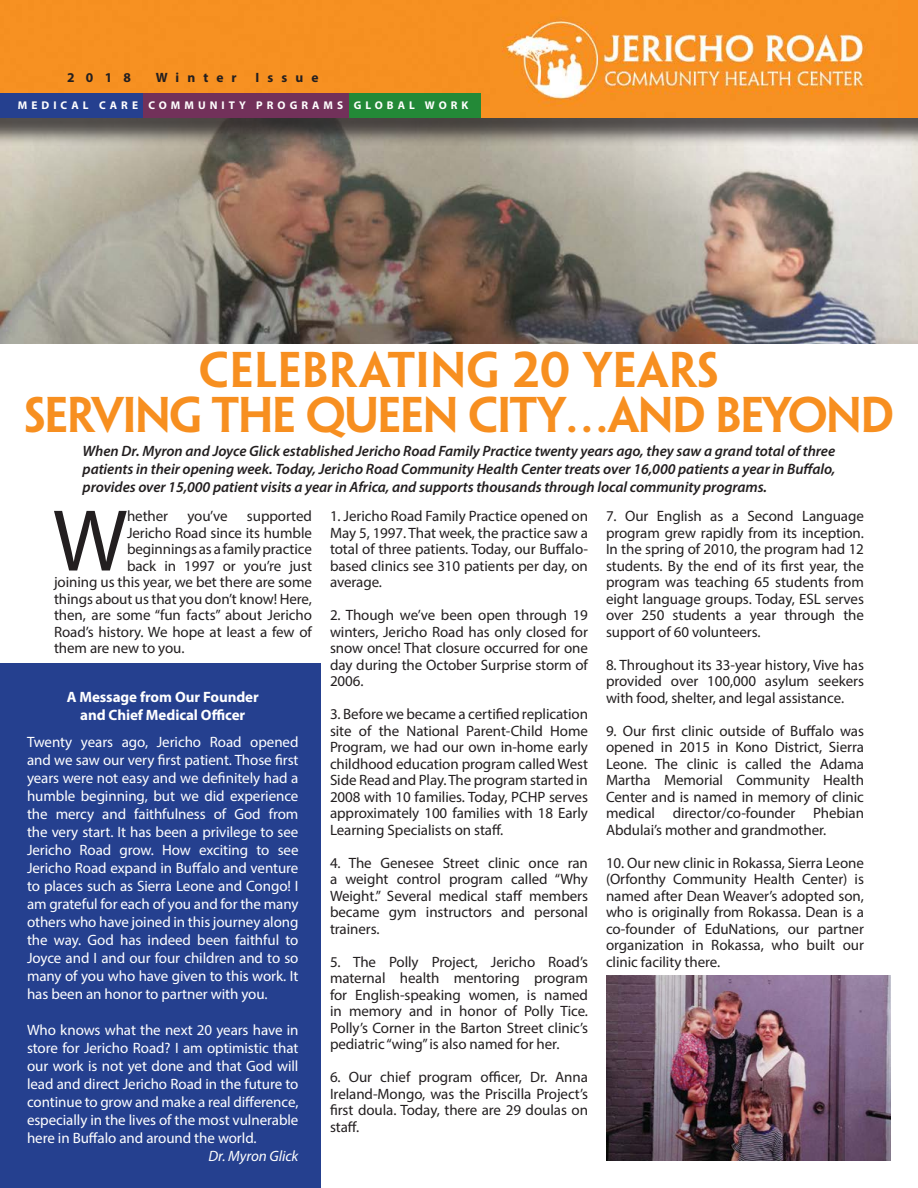
<style>
.page{position:relative;width:918px;height:1188px;background:#fff}
.page>*{position:absolute;margin:0;border:0;box-sizing:border-box;transform-origin:0 0}
.t1{font:88.5px "Myriad Pro";color:#231f20}
.t2{font:600 45px "Penumbra Flare Std";letter-spacing:-.04em;color:#f78f20}
.t3{font:600 45px "Penumbra Flare Std";letter-spacing:.005em;color:#f78f20}
.Paragraph_Style_1{font:15px/16.5px "Myriad Pro";letter-spacing:-.005em;color:#231f20;text-align:justify}
.Paragraph_Style_1-2{font:15px/18px "Myriad Pro";letter-spacing:-.005em;color:#fff;text-align:justify}
.Paragraph_Style_1-3{font:italic 600 15px/18px "Myriad Pro";letter-spacing:-.005em;color:#231f20;text-align:justify}
.Paragraph_Style_1-4{font:700 15px "Myriad Pro";letter-spacing:-.005em;color:#fff}
.Paragraph_Style_1-5{font:italic 15px "Myriad Pro";letter-spacing:-.005em;color:#fff}
.t4{font:700 13.5px "Myriad Pro";letter-spacing:.6em;color:#231f20}
.t5{font:700 11.25px "Myriad Pro";letter-spacing:.36em;color:#fff}
</style>
<div class="page">
<img style="left:0;top:146px;width:918px;height:198px">
<div style="left:0;top:0;width:918px;height:146px;background:#231f20;opacity:.75"></div>
<img style="left:0;top:0;width:901px;height:117px">
<div style="left:0;top:93px;width:145px;height:24px;background:#25408f"></div>
<div style="left:348px;top:93px;width:133px;height:24px;background:#238937"></div>
<div style="left:144px;top:93px;width:205px;height:24px;background:#72315a"></div>
<div style="left:0;top:664px;width:321px;height:524px;background:#25408f"></div>
<img style="left:606px;top:975px;width:285px;height:186px">
<p class="t4" style="left:67px;top:68px;width:65px">2018</p>
<p class="t4" style="left:156px;top:68px;width:82px">Winter</p>
<p class="t4" style="left:256px;top:68px;width:64px">Issue</p>
<p class="t5" style="left:18px;top:98px;width:452px">MEDICAL CARE COMMUNITY PROGRAMS GLOBAL WORK</p>
<p class="t3" style="left:199px;top:342px;width:522px">CELEBRATING 20 YEARS</p>
<p class="t2" style="left:24px;top:387px;width:871px">SERVING THE QUEEN CITY…AND BEYOND</p>
<p class="Paragraph_Style_1-3" style="left:83px;top:442px;width:754px">When Dr. Myron and Joyce Glick established Jericho Road Family Practice twenty years ago, they saw a grand total of three patients in their opening week. Today, Jericho Road Community Health Center treats over 16,000 patients a year in Buffalo, provides over 15,000 patient visits a year in Africa, and supports thousands through local community programs.</p>
<p class="t1" style="left:53px;top:486px;width:76px">W</p>
<p class="Paragraph_Style_1" style="left:127px;top:507px;width:43px">hether</p>
<p class="Paragraph_Style_1" style="left:187px;top:507px;width:42px">you’ve</p>
<p class="Paragraph_Style_1" style="left:247px;top:507px;width:67px">supported</p>
<p class="Paragraph_Style_1" style="left:330px;top:507px;width:260px">1. Jericho Road Family Practice opened on May 5, 1997. That week, the practice saw a total of three patients. Today, our Buffalo&shy;based clinics see 310 patients per day, on average.</p>
<p class="Paragraph_Style_1" style="left:330px;top:606px;width:260px">2. Though we’ve been open through 19 winters, Jericho Road has only closed for snow once! That closure occurred for one day during the October Surprise storm of 2006.</p>
<p class="Paragraph_Style_1" style="left:330px;top:705px;width:260px">3. Before we became a certified replication site of the National Parent-Child Home Program, we had our own in-home early childhood education program called West Side Read and Play. The program started in 2008 with 10 families. Today, PCHP serves approximately 100 families with 18 Early Learning Specialists on staff.</p>
<p class="Paragraph_Style_1" style="left:330px;top:854px;width:260px">4. The Genesee Street clinic once ran a weight control program called “Why Weight.” Several medical staff members became gym instructors and personal trainers.</p>
<p class="Paragraph_Style_1" style="left:330px;top:953px;width:260px">5. The Polly Project, Jericho Road’s maternal health mentoring program for English-speaking women, is named in memory and in honor of Polly Tice.<br>Polly’s Corner in the Barton Street clinic’s pediatric “wing” is also named for her.</p>
<p class="Paragraph_Style_1" style="left:330px;top:1068px;width:260px">6. Our chief program officer, Dr. Anna Ireland-Mongo, was the Priscilla Project’s first doula. Today, there are 29 doulas on staff.</p>
<p class="Paragraph_Style_1" style="left:606px;top:507px;width:260px">7. Our English as a Second Language program grew rapidly from its inception.<br>In the spring of 2010, the program had 12 students. By the end of its first year, the program was teaching 65 students from eight language groups. Today, ESL serves over 250 students a year through the support of 60 volunteers.</p>
<p class="Paragraph_Style_1" style="left:606px;top:656px;width:260px">8. Throughout its 33-year history, Vive has provided over 100,000 asylum seekers with food, shelter, and legal assistance.</p>
<p class="Paragraph_Style_1" style="left:606px;top:722px;width:260px">9. Our first clinic outside of Buffalo was opened in 2015 in Kono District, Sierra Leone. The clinic is called the Adama Martha Memorial Community Health Center and is named in memory of clinic medical director/co-founder Phebian Abdulai’s mother and grandmother.</p>
<p class="Paragraph_Style_1" style="left:606px;top:854px;width:260px">10. Our new clinic in Rokassa, Sierra Leone (Orfonthy Community Health Center) is named after Dean Weaver’s adopted son, who is originally from Rokassa. Dean is a co-founder of EduNations, our partner organization in Rokassa, who built our clinic facility there.</p>
<p class="Paragraph_Style_1" style="left:127px;top:524px;width:186px">Jericho Road since its humble</p>
<p class="Paragraph_Style_1" style="left:127px;top:540px;width:186px">beginnings as a family practice</p>
<p class="Paragraph_Style_1" style="left:127px;top:557px;width:186px">back in 1997 or you’re just</p>
<p class="Paragraph_Style_1" style="left:54px;top:573px;width:259px">joining us this year, we bet there are some</p>
<p class="Paragraph_Style_1" style="left:54px;top:590px;width:259px">things about us that you don’t know! Here,</p>
<p class="Paragraph_Style_1" style="left:54px;top:606px;width:260px">then, are some “fun facts” about Jericho</p>
<p class="Paragraph_Style_1" style="left:54px;top:623px;width:260px">Road’s history. We hope at least a few of</p>
<p class="Paragraph_Style_1" style="left:54px;top:639px;width:132px">them are new to you.</p>
<p class="Paragraph_Style_1-4" style="left:67px;top:687px;width:194px">A Message from Our Founder</p>
<p class="Paragraph_Style_1-4" style="left:80px;top:705px;width:167px">and Chief Medical Officer</p>
<p class="Paragraph_Style_1-2" style="left:27px;top:733px;width:273px">Twenty years ago, Jericho Road opened and we saw our very first patient. Those first years were not easy and we definitely had a humble beginning, but we did experience the mercy and faithfulness of God from the very start. It has been a privilege to see Jericho Road grow. How exciting to see Jericho Road expand in Buffalo and venture to places such as Sierra Leone and Congo! I am grateful for each of you and for the many others who have joined in this journey along the way. God has indeed been faithful to Joyce and I and our four children and to so many of you who have given to this work. It has been an honor to partner with you.</p>
<p class="Paragraph_Style_1-2" style="left:27px;top:1021px;width:273px">Who knows what the next 20 years have in store for Jericho Road? I am optimistic that our work is not yet done and that God will lead and direct Jericho Road in the future to continue to grow and make a real difference, especially in the lives of the most vulnerable here in Buffalo and around the world.</p>
<p class="Paragraph_Style_1-5" style="left:209px;top:1147px;width:91px">Dr. Myron Glick</p>
</div>
